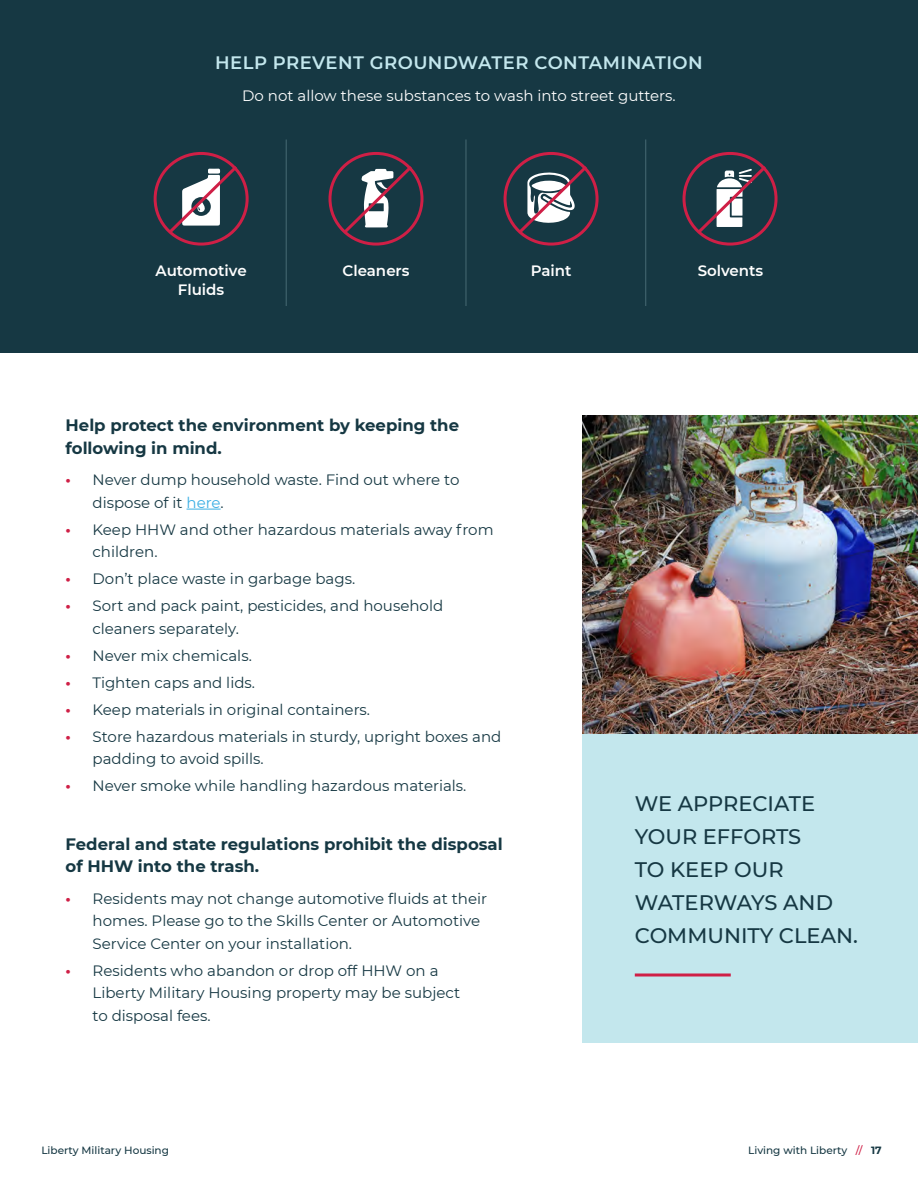
<style>
.page{position:relative;width:918px;height:1188px;background:#fff}
.page>*{position:absolute;margin:0;border:0;box-sizing:border-box;transform-origin:0 0}
.t1{font:500 21px/33px "Montserrat";color:#163843}
.t2{font:600 18px "Montserrat";letter-spacing:.025em;color:#c3e7ed}
.t3{font:700 16.5px/22.5px "Montserrat";color:#163843}
.t4{font:15px/22.5px "Montserrat";color:#163843}
.t5{font:15px "Montserrat";color:#fff}
.t6{font:600 15px/19.5px "Montserrat";color:#fff;text-align:center}
.t7{font:500 10.5px "Montserrat";color:#163843}
.s1{font-weight:700;color:#cf1f46}
.s2{color:#3cafe4}
.s3{color:#cf1f46}
.s4{font-weight:700}
</style>
<div class="page">
<div style="left:0;top:0;width:918px;height:352px;background:#163843"></div>
<div style="left:582px;top:725px;width:336px;height:318px;background:#c3e7ed"></div>
<hr style="left:187px;top:509px;width:34px;height:1px;background:#3cafe4">
<div style="left:154px;top:152px;width:95px;height:94px;border:3px solid #cf1f46;border-radius:50%"></div>
<svg style="left:165px;top:163px;width:75px;height:74px"></svg>
<div style="left:328px;top:152px;width:96px;height:94px;border:3px solid #cf1f46;border-radius:50%"></div>
<svg style="left:340px;top:163px;width:75px;height:74px"></svg>
<div style="left:683px;top:152px;width:95px;height:94px;border:3px solid #cf1f46;border-radius:50%"></div>
<svg style="left:694px;top:163px;width:75px;height:74px"></svg>
<div style="left:504px;top:152px;width:95px;height:94px;border:3px solid #cf1f46;border-radius:50%"></div>
<svg style="left:515px;top:163px;width:75px;height:74px"></svg>
<hr style="left:286px;top:140px;width:1px;height:166px;background:#c3e7ed">
<hr style="left:466px;top:140px;width:1px;height:166px;background:#c3e7ed">
<hr style="left:645px;top:140px;width:1px;height:166px;background:#c3e7ed">
<img style="left:582px;top:416px;width:336px;height:318px">
<hr style="left:635px;top:974px;width:96px;height:2px;background:#cf1f46">
<p class="t2" style="left:215px;top:50px;width:489px">HELP PREVENT GROUNDWATER CONTAMINATION</p>
<p class="t5" style="left:242px;top:85px;width:435px">Do not allow these substances to wash into street gutters.</p>
<p class="t6" style="left:156px;top:260px;width:93px">Automotive<br>Fluids</p>
<p class="t6" style="left:343px;top:260px;width:69px">Cleaners</p>
<p class="t6" style="left:531px;top:260px;width:42px">Paint</p>
<p class="t6" style="left:698px;top:260px;width:67px">Solvents</p>
<p class="t3" style="left:66px;top:414px;width:395px">Help protect the environment by keeping the following in mind.</p>
<p class="t4" style="left:93px;top:468px;width:368px;text-indent:-27px"><span class="s1">•</span> Never dump household waste. Find out where to dispose of it <span class="s2">here</span>.</p>
<p class="t4" style="left:93px;top:518px;width:403px;text-indent:-27px"><span class="s1">•</span> Keep HHW and other hazardous materials away from children.</p>
<p class="t4" style="left:66px;top:567px;width:291px"><span class="s1">•</span> Don’t place waste in garbage bags.</p>
<p class="t4" style="left:93px;top:594px;width:352px;text-indent:-27px"><span class="s1">•</span> Sort and pack paint, pesticides, and household cleaners separately.</p>
<p class="t4" style="left:66px;top:644px;width:188px"><span class="s1">•</span> Never mix chemicals.</p>
<p class="t4" style="left:66px;top:671px;width:191px"><span class="s1">•</span> Tighten caps and lids.</p>
<p class="t4" style="left:66px;top:698px;width:306px"><span class="s1">•</span> Keep materials in original containers.</p>
<p class="t4" style="left:93px;top:725px;width:410px;text-indent:-27px"><span class="s1">•</span> Store hazardous materials in sturdy, upright boxes and padding to avoid spills.</p>
<p class="t4" style="left:66px;top:774px;width:402px"><span class="s1">•</span> Never smoke while handling hazardous materials.</p>
<p class="t3" style="left:66px;top:832px;width:439px">Federal and state regulations prohibit the disposal of HHW into the trash.</p>
<p class="t4" style="left:93px;top:887px;width:396px;text-indent:-27px"><span class="s1">•</span> Residents may not change automotive fluids at their homes. Please go to the Skills Center or Automotive<br>Service Center on your installation.</p>
<p class="t4" style="left:93px;top:959px;width:369px;text-indent:-27px"><span class="s1">•</span> Residents who abandon or drop off HHW on a<br>Liberty Military Housing property may be subject to disposal fees.</p>
<h1 class="t1" style="left:635px;top:786px;width:225px">WE APPRECIATE<br>YOUR EFFORTS<br>TO KEEP OUR<br>WATERWAYS AND<br>COMMUNITY CLEAN.</h1>
<p class="t7" style="left:41px;top:1143px;width:129px">Liberty Military Housing</p>
<p class="t7" style="left:748px;top:1143px;width:135px">Living with Liberty <span class="s3">//</span> <span class="s4">17</span></p>
</div>
